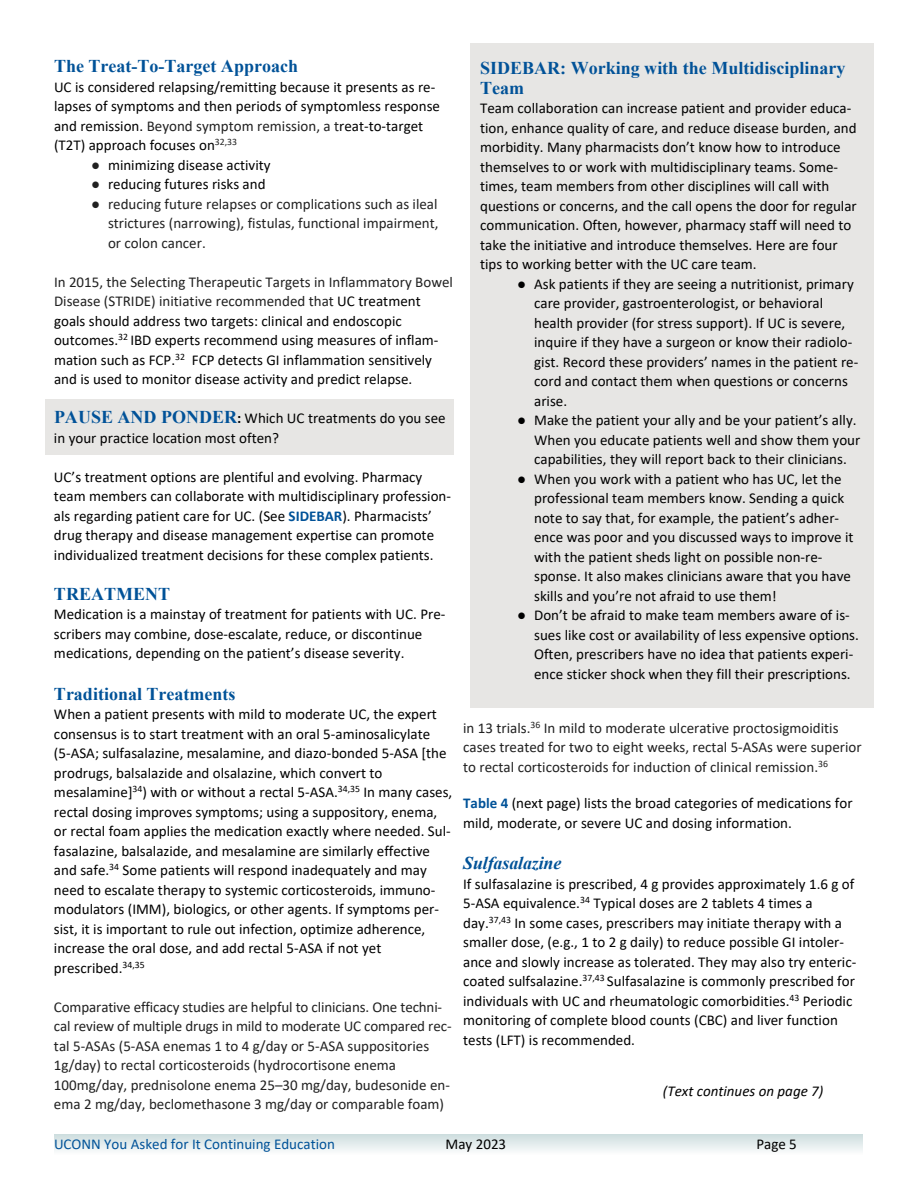
<style>
.page{position:relative;width:918px;height:1188px;background:#fff}
.page>*{position:absolute;margin:0;border:0;box-sizing:border-box;transform-origin:0 0}
.t1{font:700 18px/19.5px "Times New Roman";color:#015298}
.t2{font:italic 700 18px "Times New Roman";letter-spacing:-.005em;color:#015298}
.t3{font:15px/19.5px "Calibri";color:#000}
.t4{font:15px/19.5px "Calibri";color:#212121}
.t5{font:15px "Calibri";color:#005298}
.t6{font:italic 15px "Calibri";color:#000}
.s1{color:#212121}
.s2{font-family:"Times New Roman";color:#212121}
.s3{font-family:"Times New Roman"}
.s4{font-family:"Times New Roman";font-weight:700;font-size:18px;color:#015298}
.s5{font-weight:700}
.s6{font-weight:700;color:#015298}
</style>
<div class="page">
<div style="left:45px;top:400px;width:408px;height:55px;background:#e7e6e4"></div>
<div style="left:470px;top:43px;width:403px;height:665px;background:#e7e6e4"></div>
<div style="left:54px;top:1134px;width:809px;height:20px;background:linear-gradient(to bottom,#cdddde,#f8fafa)"></div>
<p class="t1" style="left:54px;top:58px;width:246px">The Treat-To-Target Approach</p>
<p class="t3" style="left:54px;top:78px;width:388px">UC is considered relapsing/remitting because it presents as re&shy;lapses of symptoms and then periods of symptomless response and remission. <span class="s1">Beyond symptom remission, a t</span>reat-to-target (T2T) approach focuses on<sup>32,33</sup></p>
<p class="t3" style="left:91px;top:156px;width:181px"><span class="s2">●</span> minimizing disease activity</p>
<p class="t3" style="left:91px;top:176px;width:176px"><span class="s2">●</span> reducing futures risks and</p>
<p class="t4" style="left:108px;top:195px;width:332px;text-align:justify;text-indent:-17px"><span class="s3">●</span> reducing future relapses or complications such as ileal strictures (narrowing), fistulas, functional impairment, or colon cancer.</p>
<p class="t3" style="left:54px;top:273px;width:401px"><span class="s1">In 2015, the Selecting Therapeutic Targets in Inflammatory Bowel Disease (STRIDE) initiative recommended that</span> UC treatment goals should address two targets: clinical and endoscopic outcomes.<sup>32</sup> IBD experts recommend using measures of inflam&shy;mation such as FCP.<sup>32</sup> FCP detects GI inflammation sensitively and is used to monitor disease activity and predict relapse.</p>
<p class="t3" style="left:54px;top:410px;width:393px"><span class="s4">PAUSE AND PONDER</span><span class="s5">:</span> Which UC treatments do you see in your practice location most often?</p>
<p class="t3" style="left:54px;top:468px;width:399px">UC’s treatment options are plentiful and evolving. Pharmacy team members can collaborate with multidisciplinary profession&shy;als regarding patient care for UC. (See <span class="s6">SIDEBAR</span>). Pharmacists’ drug therapy and disease management expertise can promote individualized treatment decisions for these complex patients.</p>
<p class="t1" style="left:54px;top:586px;width:118px">TREATMENT</p>
<p class="t3" style="left:54px;top:606px;width:393px">Medication is a mainstay of treatment for patients with UC. Pre&shy;scribers may combine, dose-escalate, reduce, or discontinue medications, depending on the patient’s disease severity.</p>
<p class="t1" style="left:54px;top:686px;width:183px">Traditional Treatments</p>
<p class="t3" style="left:54px;top:706px;width:400px">When a patient presents with mild to moderate UC, the expert consensus is to start treatment with an oral 5-aminosalicylate (5-ASA; sulfasalazine, mesalamine, and diazo-bonded 5-ASA [the prodrugs, balsalazide and olsalazine, which convert to mesalamine]<sup>34</sup>) with or without a rectal 5-ASA.<sup>34,35</sup> In many cases, rectal dosing improves symptoms; using a suppository, enema, or rectal foam applies the medication exactly where needed. Sul&shy;fasalazine, balsalazide, and mesalamine are similarly effective and safe.<sup>34</sup> Some patients will respond inadequately and may need to escalate therapy to systemic corticosteroids, immuno&shy;modulators (IMM), biologics, or other agents. If symptoms per&shy;sist, it is important to rule out infection, optimize adherence, increase the oral dose, and add rectal 5-ASA if not yet prescribed.<sup>34,35</sup></p>
<p class="t4" style="left:54px;top:998px;width:399px">Comparative efficacy studies are helpful to clinicians. One techni&shy;cal review of multiple drugs in mild to moderate UC compared rec&shy;tal 5-ASAs (5-ASA enemas 1 to 4 g/day or 5-ASA suppositories 1g/day) to rectal corticosteroids (hydrocortisone enema 100mg/day, prednisolone enema 25–30 mg/day, budesonide en&shy;ema 2 mg/day, beclomethasone 3 mg/day or comparable foam)</p>
<p class="t1" style="left:480px;top:60px;width:367px">SIDEBAR: Working with the Multidisciplinary<br>Team</p>
<p class="t3" style="left:480px;top:100px;width:378px">Team collaboration can increase patient and provider educa&shy;tion, enhance quality of care, and reduce disease burden, and morbidity. Many pharmacists don’t know how to introduce themselves to or work with multidisciplinary teams. Some&shy;times, team members from other disciplines will call with questions or concerns, and the call opens the door for regular communication. Often, however, pharmacy staff will need to take the initiative and introduce themselves. Here are four tips to working better with the UC care team.</p>
<p class="t3" style="left:534px;top:275px;width:326px;text-indent:-17px"><span class="s3">●</span> Ask patients if they are seeing a nutritionist, primary care provider, gastroenterologist, or behavioral health provider (for stress support). If UC is severe, inquire if they have a surgeon or know their radiolo&shy;gist. Record these providers’ names in the patient re&shy;cord and contact them when questions or concerns arise.</p>
<p class="t3" style="left:534px;top:412px;width:328px;text-indent:-17px"><span class="s3">●</span> Make the patient your ally and be your patient’s ally.<br>When you educate patients well and show them your capabilities, they will report back to their clinicians.</p>
<p class="t3" style="left:534px;top:470px;width:321px;text-indent:-17px"><span class="s3">●</span> When you work with a patient who has UC, let the professional team members know. Sending a quick note to say that, for example, the patient’s adher&shy;ence was poor and you discussed ways to improve it with the patient sheds light on possible non-re&shy;sponse. It also makes clinicians aware that you have skills and you’re not afraid to use them!</p>
<p class="t3" style="left:534px;top:607px;width:326px;text-indent:-17px"><span class="s3">●</span> Don’t be afraid to make team members aware of is&shy;sues like cost or availability of less expensive options.<br>Often, prescribers have no idea that patients experi&shy;ence sticker shock when they fill their prescriptions.</p>
<p class="t4" style="left:463px;top:719px;width:400px">in 13 trials.<sup>36</sup> In mild to moderate ulcerative proctosigmoiditis cases treated for two to eight weeks, rectal 5-ASAs were superior to rectal corticosteroids for induction of clinical remission.<sup>36</sup></p>
<p class="t3" style="left:463px;top:795px;width:391px"><span class="s6">Table 4</span> (next page) lists the broad categories of medications for mild, moderate, or severe UC and dosing information.</p>
<p class="t2" style="left:463px;top:857px;width:100px">Sulfasalazine</p>
<p class="t3" style="left:463px;top:875px;width:395px">If sulfasalazine is prescribed, 4 g provides approximately 1.6 g of 5-ASA equivalence.<sup>34</sup> Typical doses are 2 tablets 4 times a day.<sup>37,43</sup> In some cases, prescribers may initiate therapy with a smaller dose, (e.g., 1 to 2 g daily) to reduce possible GI intoler&shy;ance and slowly increase as tolerated. They may also try enteric&shy;coated sulfsalazine.<sup>37,43</sup> Sulfasalazine is commonly prescribed for individuals with UC and rheumatologic comorbidities.<sup>43</sup> Periodic monitoring of complete blood counts (CBC) and liver function tests (LFT) is recommended.</p>
<p class="t6" style="left:663px;top:1085px;width:162px">(Text continues on page 7)</p>
<p class="t5" style="left:54px;top:1138px;width:283px">UCONN You Asked for It Continuing Education</p>
<p class="t3" style="left:446px;top:1136px;width:62px">May 2023</p>
<p class="t3" style="left:756px;top:1136px;width:42px">Page 5</p>
</div>
